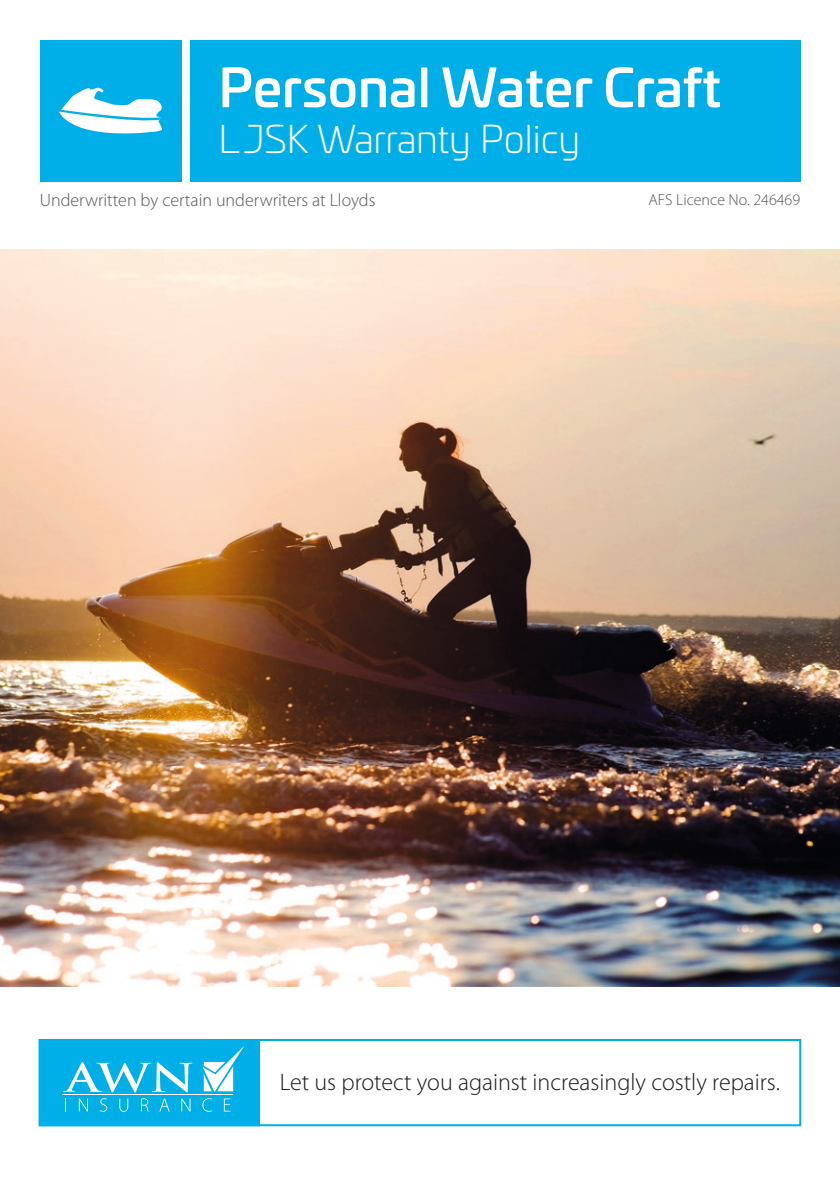
<style>
.page{position:relative;width:840px;height:1191px;background:#fff}
.page>*{position:absolute;margin:0;border:0;box-sizing:border-box;transform-origin:0 0}
.t1{font:500 52px "Univia Pro";color:#fff}
.t2{font:300 38px "Univia Pro";color:#fff}
.t3{font:300 24px "Myriad Pro";color:#1c1c1c}
.t4{font:300 18px "Myriad Pro";color:#585857}
.t5{font:300 16px "Myriad Pro";color:#585857}
</style>
<div class="page">
<div style="left:40px;top:40px;width:141px;height:141px;background:#00afe7"></div>
<div style="left:190px;top:40px;width:609px;height:141px;background:#00afe7"></div>
<svg style="left:59px;top:87px;width:103px;height:47px"></svg>
<div style="left:39px;top:1039px;width:761px;height:87px;border:2px solid #00afe7"></div>
<div style="left:39px;top:1039px;width:221px;height:87px;background:#00afe7"></div>
<svg style="left:63px;top:1062px;width:129px;height:30px"></svg>
<svg style="left:202px;top:1046px;width:42px;height:46px"></svg>
<svg style="left:65px;top:1098px;width:1px;height:13px"></svg>
<svg style="left:79px;top:1098px;width:9px;height:13px"></svg>
<svg style="left:100px;top:1098px;width:7px;height:13px"></svg>
<svg style="left:119px;top:1098px;width:9px;height:13px"></svg>
<svg style="left:141px;top:1098px;width:8px;height:13px"></svg>
<svg style="left:159px;top:1098px;width:11px;height:13px"></svg>
<svg style="left:181px;top:1098px;width:9px;height:13px"></svg>
<svg style="left:202px;top:1098px;width:10px;height:13px"></svg>
<svg style="left:224px;top:1098px;width:6px;height:13px"></svg>
<hr style="left:63px;top:1094px;width:170px;height:1px;background:#fff">
<img style="left:0;top:250px;width:839px;height:737px">
<p class="t1" style="left:218px;top:48px;width:504px">Personal Water Craft</p>
<p class="t2" style="left:218px;top:112px;width:363px">LJSK Warranty Policy</p>
<p class="t4" style="left:40px;top:189px;width:337px">Underwritten by certain underwriters at Lloyds</p>
<p class="t5" style="left:648px;top:190px;width:153px">AFS Licence No. 246469</p>
<p class="t3" style="left:279px;top:1067px;width:501px">Let us protect you against increasingly costly repairs.</p>
</div>
